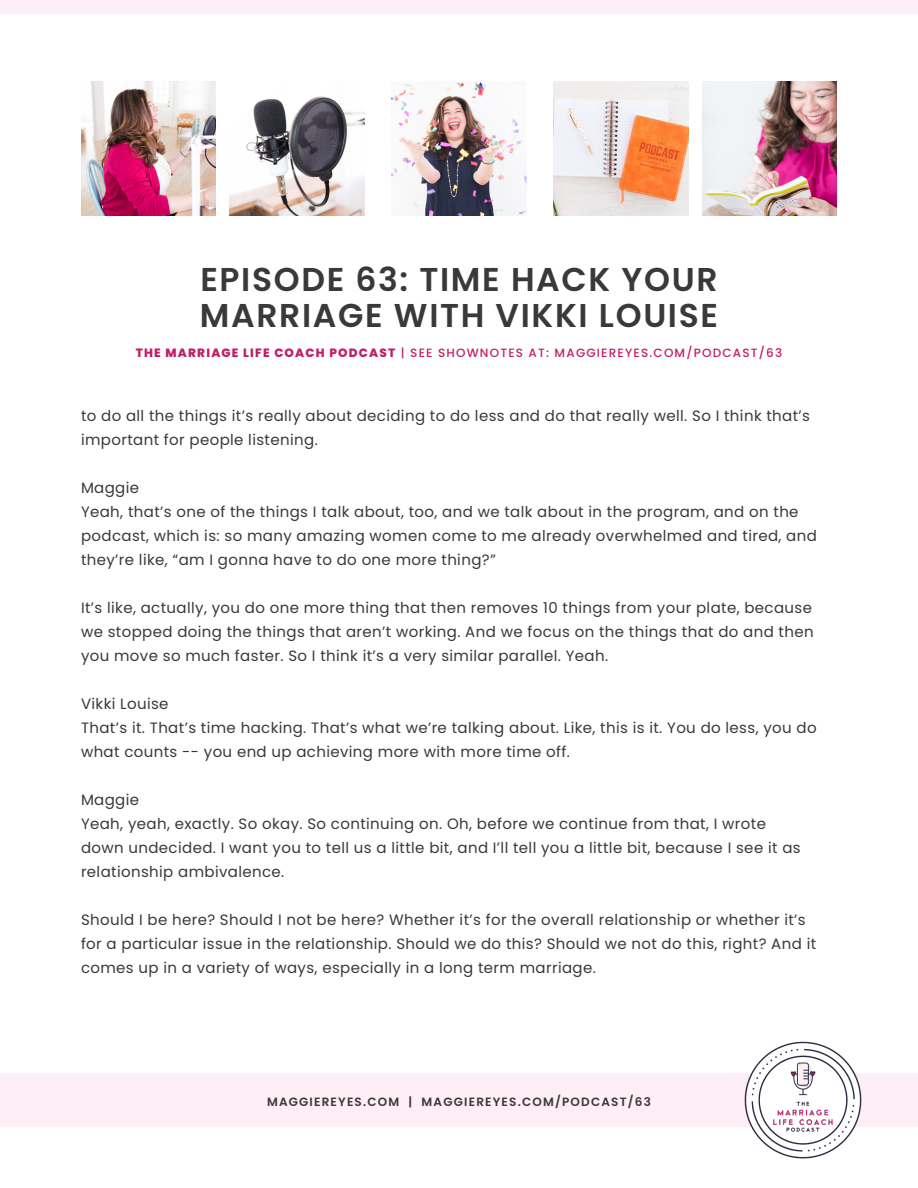
<style>
.page{position:relative;width:918px;height:1188px;background:#fff}
.page>*{position:absolute;margin:0;border:0;box-sizing:border-box;transform-origin:0 0}
.t1{font:600 33px/36px "Poppins";letter-spacing:.05em;color:#393939}
.t2{font:15px/24px "Poppins";letter-spacing:.025em;color:#393939}
.t3{font:500 12px "Poppins";letter-spacing:.1em;color:#c01e69}
.t4{font:600 12px "Poppins";letter-spacing:.1em;color:#393939}
.s1{font-weight:800}
</style>
<div class="page">
<div style="left:0;top:1073px;width:918px;height:54px;background:#fdeff5"></div>
<div style="left:0;top:0;width:918px;height:14px;background:#fdeff5"></div>
<img style="left:81px;top:81px;width:135px;height:135px">
<img style="left:392px;top:82px;width:134px;height:134px">
<img style="left:702px;top:81px;width:135px;height:135px">
<img style="left:230px;top:96px;width:134px;height:120px">
<img style="left:554px;top:81px;width:134px;height:135px">
<img style="left:744px;top:1041px;width:118px;height:118px">
<h1 class="t1" style="left:200px;top:262px;width:520px">EPISODE 63: TIME HACK YOUR<br>MARRIAGE WITH VIKKI LOUISE</h1>
<p class="t3" style="left:136px;top:346px;width:648px"><span class="s1">THE MARRIAGE LIFE COACH PODCAST</span> | SEE SHOWNOTES AT: MAGGIEREYES.COM/PODCAST/63</p>
<p class="t2" style="left:81px;top:404px;width:731px">to do all the things it’s really about deciding to do less and do that really well. So I think that’s important for people listening.</p>
<p class="t2" style="left:81px;top:476px;width:737px">Maggie<br>Yeah, that’s one of the things I talk about, too, and we talk about in the program, and on the podcast, which is: so many amazing women come to me already overwhelmed and tired, and they’re like, “am I gonna have to do one more thing?”</p>
<p class="t2" style="left:81px;top:596px;width:734px;text-align:justify">It’s like, actually, you do one more thing that then removes 10 things from your plate, because we stopped doing the things that aren’t working. And we focus on the things that do and then you move so much faster. So I think it’s a very similar parallel. Yeah.</p>
<p class="t2" style="left:81px;top:692px;width:737px">Vikki Louise<br>That’s it. That’s time hacking. That’s what we’re talking about. Like, this is it. You do less, you do what counts -- you end up achieving more with more time off.</p>
<p class="t2" style="left:81px;top:788px;width:721px">Maggie<br>Yeah, yeah, exactly. So okay. So continuing on. Oh, before we continue from that, I wrote down undecided. I want you to tell us a little bit, and I’ll tell you a little bit, because I see it as relationship ambivalence.</p>
<p class="t2" style="left:81px;top:908px;width:737px">Should I be here? Should I not be here? Whether it’s for the overall relationship or whether it’s for a particular issue in the relationship. Should we do this? Should we not do this, right? And it comes up in a variety of ways, especially in a long term marriage.</p>
<p class="t4" style="left:267px;top:1095px;width:385px">MAGGIEREYES.COM | MAGGIEREYES.COM/PODCAST/63</p>
</div>
